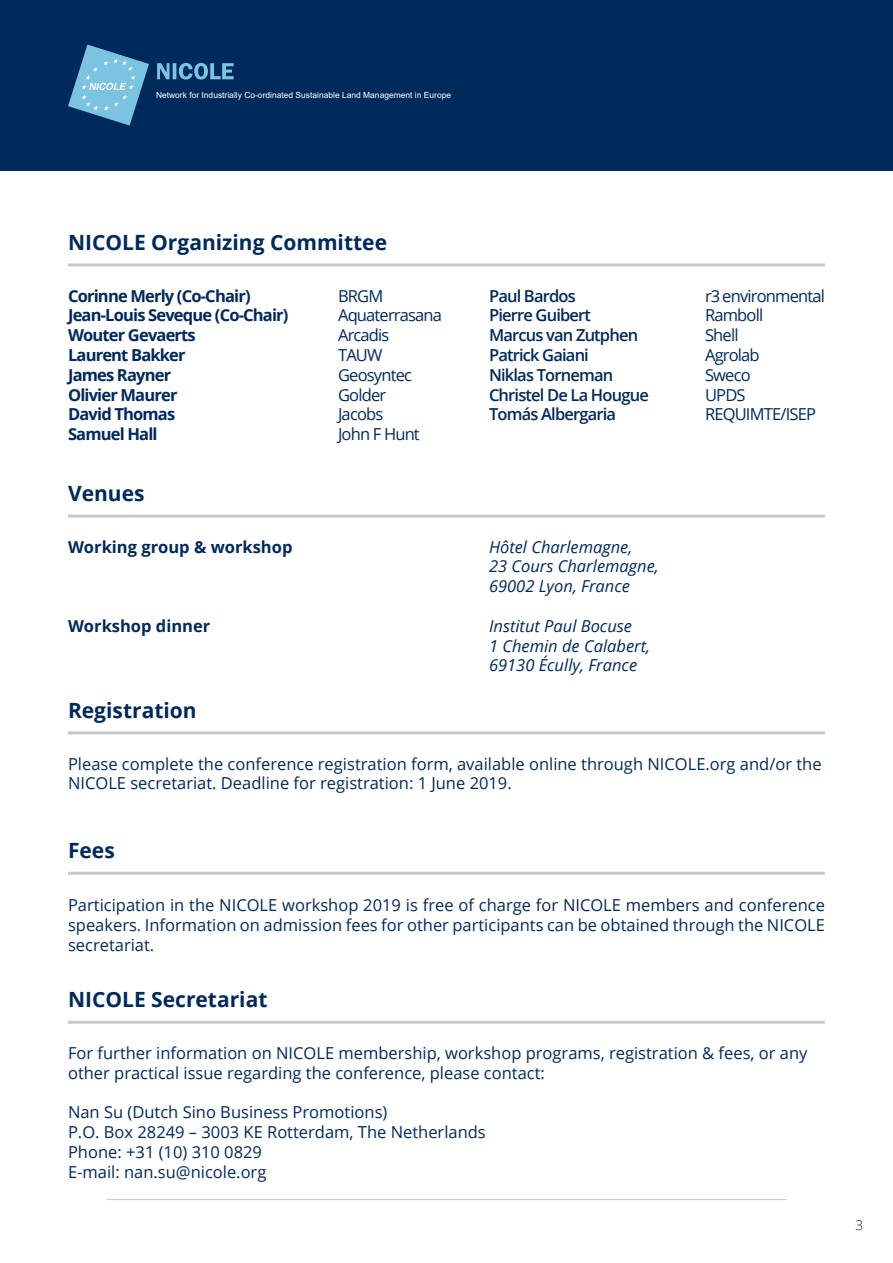
<style>
.page{position:relative;width:893px;height:1263px;background:#fff}
.page>*{position:absolute;margin:0;border:0;box-sizing:border-box;transform-origin:0 0}
.t1{font:700 21px "Open Sans";color:#00295c}
.t2{font:16.5px/19.8px "Open Sans";color:#00295c}
.t3{font:700 16.5px "Open Sans";letter-spacing:-.05em;color:#00295c}
.t4{font:italic 16.5px/19.8px "Open Sans";color:#00295c}
.t5{font:600 16.5px "Open Sans";letter-spacing:-.05em;color:#00295c}
.t6{font:16.5px "Open Sans";letter-spacing:-.05em;color:#00295c}
.t7{font:700 16.5px "Open Sans";color:#00295c}
.t8{font:300 13.5px "Open Sans";color:#231f20}
.t9{font:8.4px "Arial";color:#fff}
</style>
<div class="page">
<div style="left:0;top:0;width:893px;height:170px;background:#00295c"></div>
<svg style="left:68px;top:45px;width:81px;height:81px"></svg>
<svg style="left:157px;top:63px;width:77px;height:17px"></svg>
<hr style="left:106px;top:1199px;width:681px;height:1px;background:#c7c8ca">
<hr style="left:68px;top:263px;width:757px;height:3px;background:#c7c8ca">
<hr style="left:68px;top:514px;width:757px;height:3px;background:#c7c8ca">
<hr style="left:68px;top:1021px;width:757px;height:3px;background:#c7c8ca">
<hr style="left:68px;top:731px;width:757px;height:3px;background:#c7c8ca">
<hr style="left:68px;top:872px;width:757px;height:3px;background:#c7c8ca">
<p class="t9" style="left:156px;top:89px;width:297px">Network for Industrially Co-ordinated Sustainable Land Management in Europe</p>
<p class="t1" style="left:68px;top:227px;width:321px">NICOLE Organizing Committee</p>
<p class="t3" style="left:68px;top:284px;width:184px">Corinne Merly (Co-Chair)</p>
<p class="t2" style="left:338px;top:285px;width:47px">BRGM</p>
<p class="t3" style="left:68px;top:304px;width:222px">Jean-Louis Seveque (Co-Chair)</p>
<p class="t6" style="left:338px;top:304px;width:106px">Aquaterrasana</p>
<p class="t3" style="left:68px;top:324px;width:129px">Wouter Gevaerts</p>
<p class="t6" style="left:338px;top:324px;width:53px">Arcadis</p>
<p class="t3" style="left:68px;top:343px;width:119px">Laurent Bakker</p>
<p class="t2" style="left:338px;top:345px;width:46px">TAUW</p>
<p class="t3" style="left:68px;top:363px;width:105px">James Rayner</p>
<p class="t6" style="left:338px;top:363px;width:75px">Geosyntec</p>
<p class="t3" style="left:68px;top:383px;width:111px">Olivier Maurer</p>
<p class="t2" style="left:338px;top:384px;width:50px">Golder</p>
<p class="t3" style="left:68px;top:403px;width:109px">David Thomas</p>
<p class="t2" style="left:338px;top:404px;width:47px">Jacobs</p>
<p class="t3" style="left:68px;top:423px;width:91px">Samuel Hall</p>
<p class="t6" style="left:338px;top:423px;width:83px">John F Hunt</p>
<p class="t1" style="left:68px;top:478px;width:78px">Venues</p>
<p class="t7" style="left:68px;top:535px;width:226px">Working group &amp; workshop</p>
<p class="t7" style="left:68px;top:614px;width:144px">Workshop dinner</p>
<p class="t1" style="left:68px;top:695px;width:130px">Registration</p>
<p class="t5" style="left:489px;top:284px;width:88px">Paul Bardos</p>
<p class="t6" style="left:705px;top:284px;width:121px">r3 environmental</p>
<p class="t5" style="left:489px;top:304px;width:103px">Pierre Guibert</p>
<p class="t6" style="left:705px;top:304px;width:60px">Ramboll</p>
<p class="t5" style="left:489px;top:324px;width:151px">Marcus van Zutphen</p>
<p class="t2" style="left:705px;top:325px;width:35px">Shell</p>
<p class="t5" style="left:489px;top:344px;width:101px">Patrick Gaiani</p>
<p class="t6" style="left:705px;top:344px;width:56px">Agrolab</p>
<p class="t5" style="left:489px;top:363px;width:126px">Niklas Torneman</p>
<p class="t2" style="left:705px;top:364px;width:47px">Sweco</p>
<p class="t5" style="left:489px;top:383px;width:161px">Christel De La Hougue</p>
<p class="t2" style="left:705px;top:384px;width:42px">UPDS</p>
<p class="t5" style="left:489px;top:403px;width:129px">Tomás Albergaria</p>
<p class="t6" style="left:705px;top:403px;width:112px">REQUIMTE/ISEP</p>
<p class="t4" style="left:489px;top:536px;width:171px">Hôtel Charlemagne,<br>23 Cours Charlemagne,<br>69002 Lyon, France</p>
<p class="t4" style="left:489px;top:615px;width:163px">Institut Paul Bocuse<br>1 Chemin de Calabert,<br>69130 Écully, France</p>
<p class="t2" style="left:68px;top:753px;width:755px">Please complete the conference registration form, available online through NICOLE.org and/or the<br>NICOLE secretariat. Deadline for registration: 1 June 2019.</p>
<p class="t1" style="left:68px;top:836px;width:48px">Fees</p>
<p class="t2" style="left:68px;top:895px;width:758px;text-align:justify">Participation in the NICOLE workshop 2019 is free of charge for NICOLE members and conference speakers. Information on admission fees for other participants can be obtained through the NICOLE secretariat.</p>
<p class="t1" style="left:68px;top:984px;width:201px">NICOLE Secretariat</p>
<p class="t2" style="left:68px;top:1042px;width:741px">For further information on NICOLE membership, workshop programs, registration &amp; fees, or any other practical issue regarding the conference, please contact:</p>
<p class="t2" style="left:68px;top:1102px;width:419px">Nan Su (Dutch Sino Business Promotions)<br>P.O. Box 28249 – 3003 KE Rotterdam, The Netherlands Phone: +31 (10) 310 0829<br>E-mail: nan.su@nicole.org</p>
<p class="t8" style="left:855px;top:1216px;width:9px">3</p>
</div>
